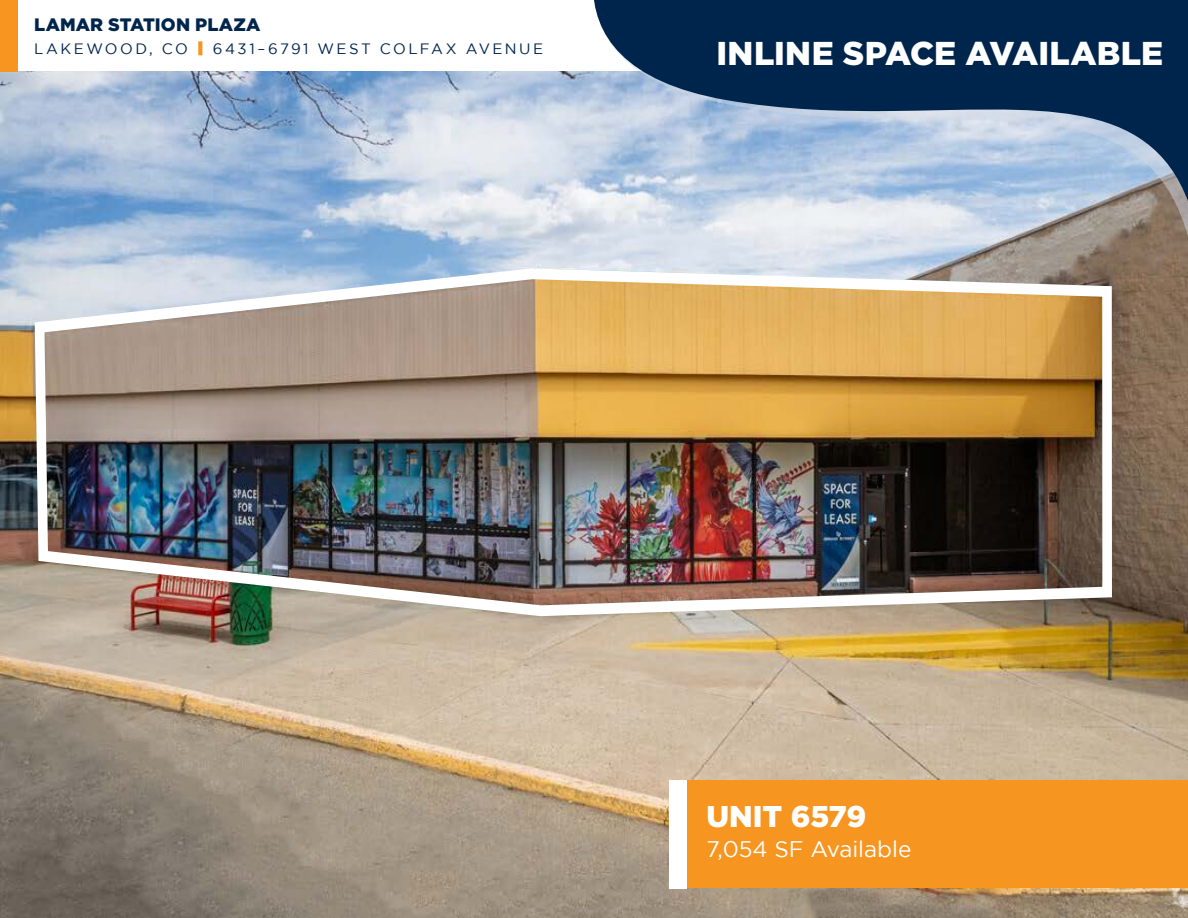
<style>
.page{position:relative;width:1188px;height:918px;background:#fff}
.page>*{position:absolute;margin:0;border:0;box-sizing:border-box;transform-origin:0 0}
.t1{font:900 33px "Gotham";color:#fff}
.t2{font:900 30px "Gotham";color:#fff}
.t3{font:22.5px "Gotham";color:#fff}
.t4{font:900 18px "Gotham";letter-spacing:.005em;color:#00254c}
.t5{font:15px "Gotham";letter-spacing:.16em;color:#00254c}
.s1{color:#f79521}
</style>
<div class="page">
<img style="left:0;top:72px;width:1188px;height:846px">
<img style="left:29px;top:263px;width:1088px;height:359px">
<div style="left:669px;top:780px;width:519px;height:108px;background:#f79521"></div>
<div style="left:669px;top:780px;width:17px;height:109px;background:#fff"></div>
<svg style="left:593px;top:202px;width:595px;height:36px;background:#cccfd3"></svg>
<svg style="left:593px;top:0;width:595px;height:202px;background:#557292"></svg>
<div style="left:0;top:0;width:18px;height:72px;background:#f79521"></div>
<p class="t4" style="left:34px;top:15px;width:228px">LAMAR STATION PLAZA</p>
<p class="t5" style="left:34px;top:40px;width:511px">LAKEWOOD, CO <span class="s1">l</span> 6431–6791 WEST COLFAX AVENUE</p>
<p class="t1" style="left:716px;top:34px;width:448px">INLINE SPACE AVAILABLE</p>
<p class="t2" style="left:706px;top:799px;width:161px">UNIT 6579</p>
<p class="t3" style="left:706px;top:837px;width:206px">7,054 SF Available</p>
</div>
